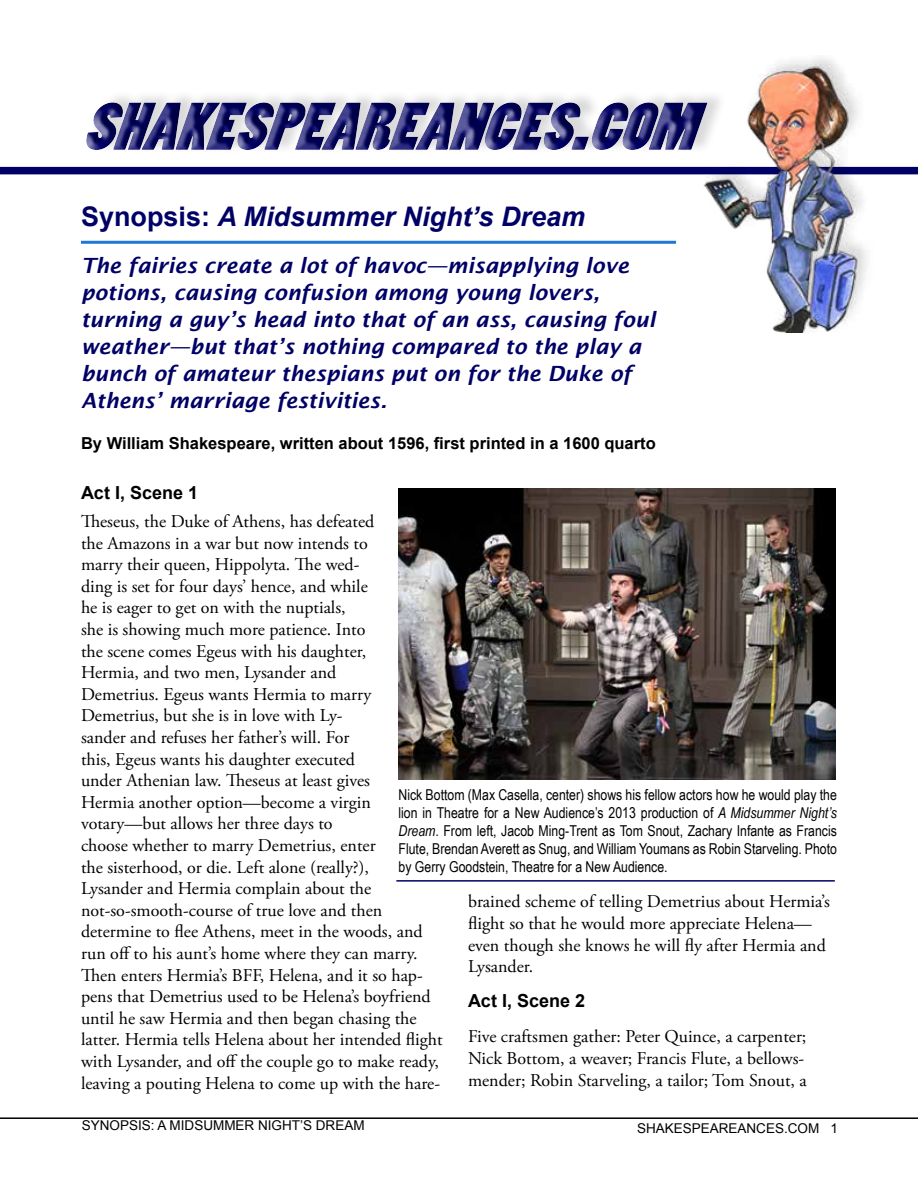
<style>
.page{position:relative;width:918px;height:1188px;background:#fff}
.page>*{position:absolute;margin:0;border:0;box-sizing:border-box;transform-origin:0 0}
.t1{font:italic 63px "Poplar Std";color:#006;scale:1.05 1}
.t2{font:italic 700 27px "Arial";color:#006}
.t3{font:italic 600 21px/27px "Lucida Sans";color:#006}
.t4{font:18px/21.6px "Adobe Garamond Pro";color:#000}
.t5{font:700 18px "Arial";color:#000}
.t6{font:700 16.5px "Arial";color:#000}
.t7{font:15px/18px "Arial Narrow";color:#000;text-align:justify}
.t8{font:13.5px "Arial";color:#000}
.s1{font-size:90px}
.s2{font-style:normal}
.s3{font-style:italic}
</style>
<div class="page">
<hr style="left:0;top:1117px;width:918px;height:2px;background:#000">
<div style="left:0;top:167px;width:918px;height:7px;background:#006"></div>
<div style="left:82px;top:89px;width:640px;height:72px;background:#000;opacity:.75"></div>
<img style="left:701px;top:57px;width:172px;height:275px">
<hr style="left:81px;top:241px;width:595px;height:3px;background:#1f78d9">
<img style="left:399px;top:488px;width:437px;height:292px">
<hr style="left:396px;top:880px;width:439px;height:2px;background:#006">
<h1 class="t1" style="left:81px;top:92px;width:609px">SHAKESPEAREANCES<span class="s1">.</span>COM</h1>
<h2 class="t2" style="left:81px;top:198px;width:506px"><span class="s2">Synopsis:</span> A Midsummer Night’s Dream</h2>
<p class="t3" style="left:81px;top:252px;width:576px">The fairies create a lot of havoc—misapplying love potions, causing confusion among young lovers, turning a guy’s head into that of an ass, causing foul weather—but that’s nothing compared to the play a bunch of amateur thespians put on for the Duke of Athens’ marriage festivities.</p>
<p class="t6" style="left:81px;top:432px;width:576px">By William Shakespeare, written about 1596, first printed in a 1600 quarto</p>
<p class="t5" style="left:81px;top:480px;width:119px">Act I, Scene 1</p>
<p class="t4" style="left:81px;top:511px;width:363px">Theseus, the Duke of Athens, has defeated<br>the Amazons in a war but now intends to<br>marry their queen, Hippolyta. The wed-<br>ding is set for four days’ hence, and while<br>he is eager to get on with the nuptials,<br>she is showing much more patience. Into<br>the scene comes Egeus with his daughter,<br>Hermia, and two men, Lysander and<br>Demetrius. Egeus wants Hermia to marry Demetrius, but she is in love with Ly-<br>sander and refuses her father’s will. For<br>this, Egeus wants his daughter executed<br>under Athenian law. Theseus at least gives<br>Hermia another option—become a virgin votary—but allows her three days to<br>choose whether to marry Demetrius, enter<br>the sisterhood, or die. Left alone (really?),<br>Lysander and Hermia complain about the not-so-smooth-course of true love and then determine to flee Athens, meet in the woods, and run off to his aunt’s home where they can marry.<br>Then enters Hermia’s BFF, Helena, and it so hap&shy;pens that Demetrius used to be Helena’s boyfriend until he saw Hermia and then began chasing the latter. Hermia tells Helena about her intended flight with Lysander, and off the couple go to make ready, leaving a pouting Helena to come up with the hare-</p>
<p class="t7" style="left:399px;top:785px;width:440px">Nick Bottom (Max Casella, center) shows his fellow actors how he would play the lion in Theatre for a New Audience’s 2013 production of <span class="s3">A Midsummer Night’s Dream</span>. From left, Jacob Ming-Trent as Tom Snout, Zachary Infante as Francis Flute, Brendan Averett as Snug, and William Youmans as Robin Starveling. Photo by Gerry Goodstein, Theatre for a New Audience.</p>
<p class="t4" style="left:468px;top:892px;width:363px">brained scheme of telling Demetrius about Hermia’s flight so that he would more appreciate Helena— even though she knows he will fly after Hermia and Lysander.</p>
<p class="t5" style="left:468px;top:989px;width:119px">Act I, Scene 2</p>
<p class="t4" style="left:468px;top:1027px;width:340px">Five craftsmen gather: Peter Quince, a carpenter;<br>Nick Bottom, a weaver; Francis Flute, a bellows&shy;mender; Robin Starveling, a tailor; Tom Snout, a</p>
<p class="t8" style="left:82px;top:1117px;width:284px">SYNOPSIS: A MIDSUMMER NIGHT’S DREAM</p>
<p class="t8" style="left:637px;top:1119px;width:203px">SHAKESPEAREANCES.COM 1</p>
</div>
